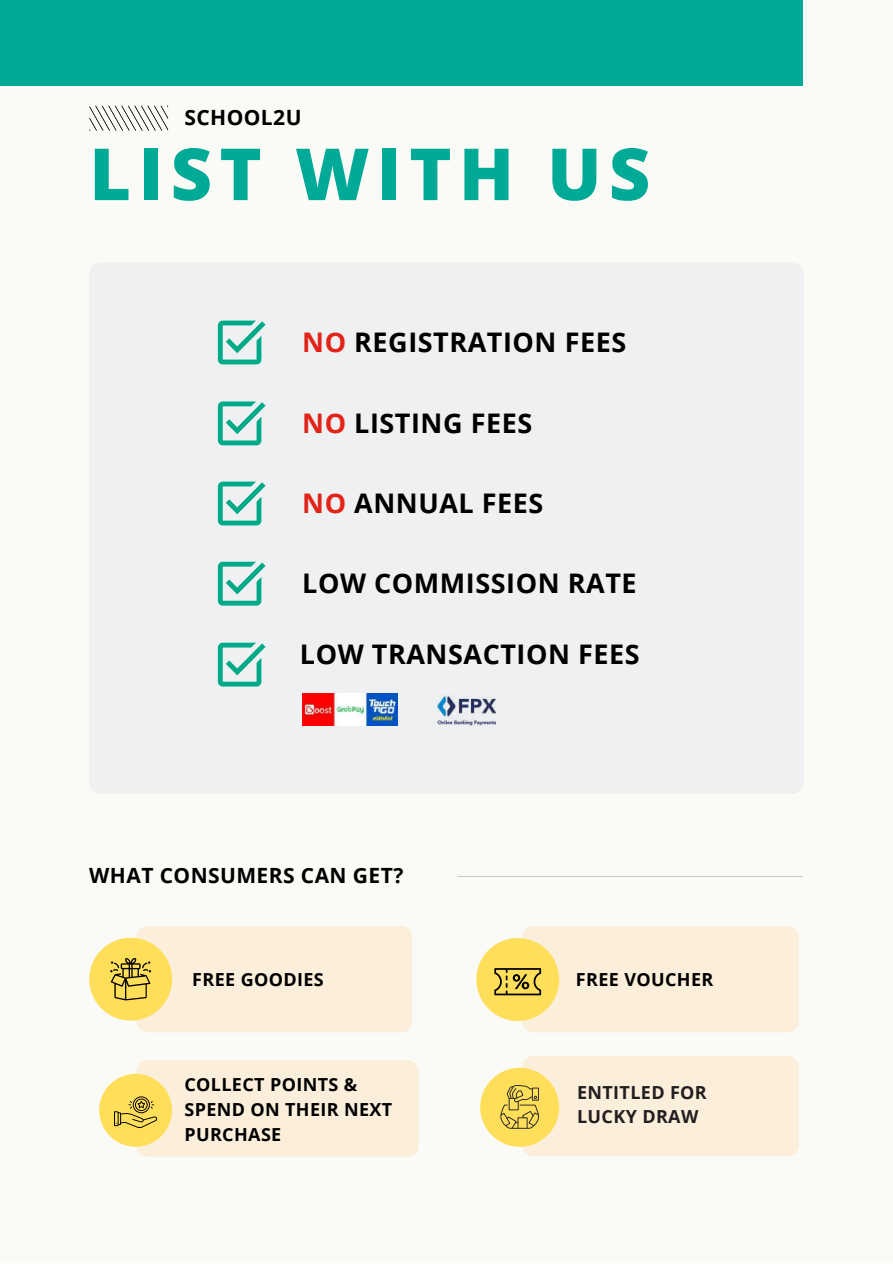
<style>
.page{position:relative;width:893px;height:1264px;background:#fff}
.page>*{position:absolute;margin:0;border:0;box-sizing:border-box;transform-origin:0 0}
.t1{font:800 72px "Open Sans";letter-spacing:.1em;color:#01a997}
.t2{font:700 27px "Open Sans";letter-spacing:.02em;color:#000}
.t3{font:700 21px "Open Sans";letter-spacing:.02em;color:#000}
.t4{font:700 18px/24.8px "Open Sans";letter-spacing:.02em;color:#000}
.t5{font:700 18px/24.8px "Open Sans";letter-spacing:.02em;color:#221e20}
.s1{color:#e12417}
</style>
<div class="page">
<div style="left:0;top:0;width:892px;height:1262px;background:#fafaf7"></div>
<div style="left:89px;top:263px;width:714px;height:530px;background:#eff0f2"></div>
<svg style="left:218px;top:320px;width:47px;height:44px"></svg>
<svg style="left:218px;top:401px;width:47px;height:44px"></svg>
<svg style="left:218px;top:481px;width:47px;height:44px"></svg>
<svg style="left:218px;top:561px;width:47px;height:44px"></svg>
<svg style="left:218px;top:642px;width:47px;height:44px"></svg>
<svg style="left:90px;top:106px;width:78px;height:25px"></svg>
<div style="left:0;top:0;width:803px;height:86px;background:#01a997"></div>
<img style="left:431px;top:693px;width:71px;height:32px">
<img style="left:302px;top:693px;width:96px;height:32px">
<hr style="left:457px;top:876px;width:345px;height:1px;background:#2f4938">
<div style="left:89px;top:937px;width:83px;height:83px;background:#ffde59;border-radius:50%"></div>
<svg style="left:110px;top:926px;width:302px;height:106px;background:#f8e9c8"></svg>
<div style="left:480px;top:1067px;width:79px;height:79px;background:#ffde59;border-radius:50%"></div>
<svg style="left:500px;top:1056px;width:299px;height:100px;background:#f8eac9"></svg>
<div style="left:99px;top:1073px;width:73px;height:73px;background:#ffde59;border-radius:50%"></div>
<svg style="left:114px;top:1060px;width:305px;height:96px;background:#f9ebcb"></svg>
<div style="left:476px;top:938px;width:83px;height:82px;background:#ffde59;border-radius:50%"></div>
<svg style="left:494px;top:926px;width:305px;height:106px;background:#f8eac8"></svg>
<p class="t3" style="left:184px;top:102px;width:119px">SCHOOL2U</p>
<h1 class="t1" style="left:89px;top:123px;width:562px">LIST WITH US</h1>
<p class="t2" style="left:302px;top:323px;width:325px"><span class="s1">NO</span> REGISTRATION FEES</p>
<p class="t2" style="left:302px;top:404px;width:231px"><span class="s1">NO</span> LISTING FEES</p>
<p class="t2" style="left:302px;top:484px;width:243px"><span class="s1">NO</span> ANNUAL FEES</p>
<p class="t2" style="left:302px;top:564px;width:336px">LOW COMMISSION RATE</p>
<p class="t2" style="left:300px;top:635px;width:341px">LOW TRANSACTION FEES</p>
<p class="t3" style="left:89px;top:860px;width:315px">WHAT CONSUMERS CAN GET?</p>
<p class="t4" style="left:192px;top:966px;width:133px">FREE GOODIES</p>
<p class="t4" style="left:576px;top:966px;width:139px">FREE VOUCHER</p>
<p class="t4" style="left:184px;top:1071px;width:209px">COLLECT POINTS &amp;<br>SPEND ON THEIR NEXT<br>PURCHASE</p>
<p class="t5" style="left:577px;top:1079px;width:131px">ENTITLED FOR<br>LUCKY DRAW</p>
</div>
